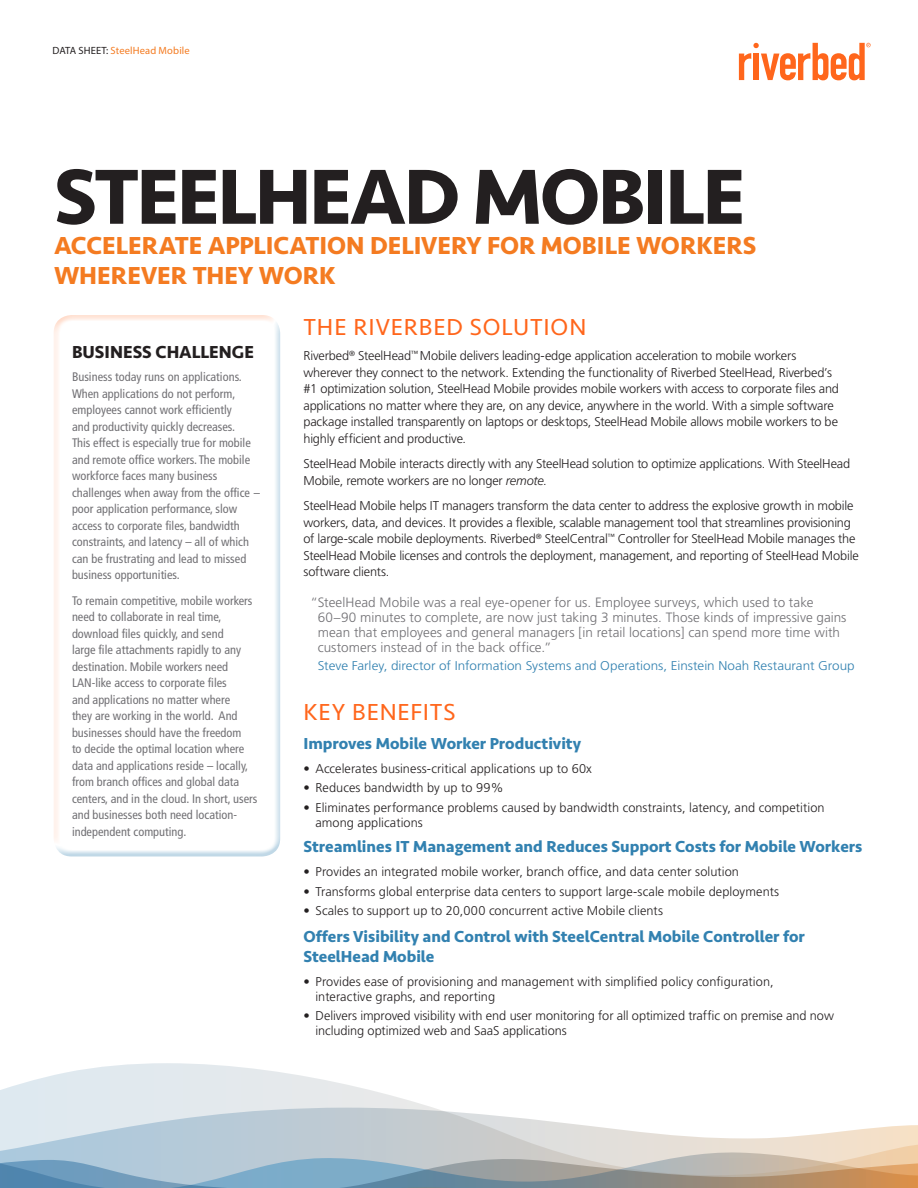
<style>
.page{position:relative;width:918px;height:1188px;background:#fff}
.page>*{position:absolute;margin:0;border:0;box-sizing:border-box;transform-origin:0 0}
.Subhead_Level1{font:700 80.85px "Seravek Basic";letter-spacing:-.03em;color:#231f20}
.Subtitle{font:700 25.5px/30px "Seravek Basic";color:#f47b21}
.Subhead_Level2{font:24px "Seravek Basic";letter-spacing:.035em;color:#ff661c}
.Headline_Sidebar{font:700 18px "Seravek Basic";color:#231f20}
.Subtitle_Bullet_Spac{font:700 16.5px/19.5px "Seravek Basic";color:#3281b0}
.Subtitle_Level2{font:700 16.5px "Seravek Basic";color:#3281b0}
.Testimonial{font:300 13.5px/15px "Frutiger";letter-spacing:.005em;color:#717074}
.Body{font:300 12.75px/16.5px "Frutiger";letter-spacing:-.01em;color:#231f20}
.Testimonial_Name{font:300 12.75px "Frutiger";color:#3281b0;scale:1.06 1}
.Side_Bar_Body{font:condensed 12.3px/16.5px "Frutiger";color:#717074}
.t1{font:10.5px "Myriad Pro";letter-spacing:.015em;color:#f47b21}
.s1{color:#231f20}
.s2{font-style:italic}
</style>
<div class="page">
<svg style="left:0;top:1063px;width:433px;height:45px"></svg>
<svg style="left:0;top:1108px;width:918px;height:24px"></svg>
<svg style="left:0;top:1132px;width:918px;height:26px;background:#d0d4d4"></svg>
<svg style="left:0;top:1158px;width:918px;height:30px;background:#9aa7ab"></svg>
<svg style="left:739px;top:43px;width:132px;height:37px"></svg>
<p class="t1" style="left:52px;top:44px;width:139px"><span class="s1">DATA SHEET:</span> SteelHead Mobile</p>
<p class="Subhead_Level1" style="left:54px;top:147px;width:693px">STEELHEAD MOBILE</p>
<p class="Subtitle" style="left:54px;top:230px;width:704px">ACCELERATE APPLICATION DELIVERY FOR MOBILE WORKERS<br>WHEREVER THEY WORK</p>
<p class="Subhead_Level2" style="left:303px;top:312px;width:284px">THE RIVERBED SOLUTION</p>
<p class="Body" style="left:303px;top:348px;width:537px">Riverbed<sup>®</sup> SteelHead<sup>™</sup> Mobile delivers leading-edge application acceleration to mobile workers wherever they connect to the network. Extending the functionality of Riverbed SteelHead, Riverbed’s #1 optimization solution, SteelHead Mobile provides mobile workers with access to corporate files and applications no matter where they are, on any device, anywhere in the world. With a simple software package installed transparently on laptops or desktops, SteelHead Mobile allows mobile workers to be highly efficient and productive.</p>
<p class="Body" style="left:303px;top:456px;width:548px">SteelHead Mobile interacts directly with any SteelHead solution to optimize applications. With SteelHead<br>Mobile, remote workers are no longer <span class="s2">remote</span>.</p>
<p class="Body" style="left:303px;top:498px;width:557px">SteelHead Mobile helps IT managers transform the data center to address the explosive growth in mobile workers, data, and devices. It provides a flexible, scalable management tool that streamlines provisioning of large-scale mobile deployments. Riverbed<sup>®</sup> SteelCentral<sup>™</sup> Controller for SteelHead Mobile manages the SteelHead Mobile licenses and controls the deployment, management, and reporting of SteelHead Mobile software clients.</p>
<p class="Headline_Sidebar" style="left:72px;top:341px;width:184px">BUSINESS CHALLENGE</p>
<p class="Side_Bar_Body" style="left:72px;top:369px;width:189px">Business today runs on applications.<br>When applications do not perform, employees cannot work efficiently<br>and productivity quickly decreases.<br>This effect is especially true for mobile and remote office workers. The mobile workforce faces many business challenges when away from the office – poor application performance, slow access to corporate files, bandwidth constraints, and latency – all of which can be frustrating and lead to missed business opportunities.</p>
<p class="Side_Bar_Body" style="left:72px;top:592px;width:187px">To remain competitive, mobile workers need to collaborate in real time, download files quickly, and send<br>large file attachments rapidly to any destination. Mobile workers need LAN-like access to corporate files<br>and applications no matter where<br>they are working in the world. And businesses should have the freedom<br>to decide the optimal location where data and applications reside – locally, from branch offices and global data centers, and in the cloud. In short, users and businesses both need location&shy;independent computing.</p>
<p class="Testimonial" style="left:318px;top:595px;width:530px;text-indent:-7px">“SteelHead Mobile was a real eye-opener for us. Employee surveys, which used to take 60–90 minutes to complete, are now just taking 3 minutes. Those kinds of impressive gains mean that employees and general managers [in retail locations] can spend more time with customers instead of in the back office.”</p>
<p class="Testimonial_Name" style="left:318px;top:659px;width:508px">Steve Farley, director of Information Systems and Operations, Einstein Noah Restaurant Group</p>
<p class="Subhead_Level2" style="left:303px;top:698px;width:154px">KEY BENEFITS</p>
<p class="Subtitle_Level2" style="left:303px;top:733px;width:279px">Improves Mobile Worker Productivity</p>
<p class="Body" style="left:303px;top:760px;width:290px">• Accelerates business-critical applications up to 60x</p>
<p class="Body" style="left:303px;top:780px;width:201px">• Reduces bandwidth by up to 99%</p>
<p class="Body" style="left:315px;top:800px;width:511px;line-height:15px;text-indent:-12px">• Eliminates performance problems caused by bandwidth constraints, latency, and competition among applications</p>
<p class="Subtitle_Bullet_Spac" style="left:303px;top:836px;width:560px">Streamlines IT Management and Reduces Support Costs for Mobile Workers</p>
<p class="Body" style="left:303px;top:864px;width:437px">• Provides an integrated mobile worker, branch office, and data center solution</p>
<p class="Body" style="left:303px;top:883px;width:477px">• Transforms global enterprise data centers to support large-scale mobile deployments</p>
<p class="Body" style="left:303px;top:903px;width:361px">• Scales to support up to 20,000 concurrent active Mobile clients</p>
<p class="Subtitle_Bullet_Spac" style="left:303px;top:926px;width:503px">Offers Visibility and Control with SteelCentral Mobile Controller for<br>SteelHead Mobile</p>
<p class="Body" style="left:315px;top:974px;width:460px;line-height:15px;text-indent:-12px">• Provides ease of provisioning and management with simplified policy configuration, interactive graphs, and reporting</p>
<p class="Body" style="left:315px;top:1008px;width:520px;line-height:15px;text-indent:-12px">• Delivers improved visibility with end user monitoring for all optimized traffic on premise and now including optimized web and SaaS applications</p>
</div>
